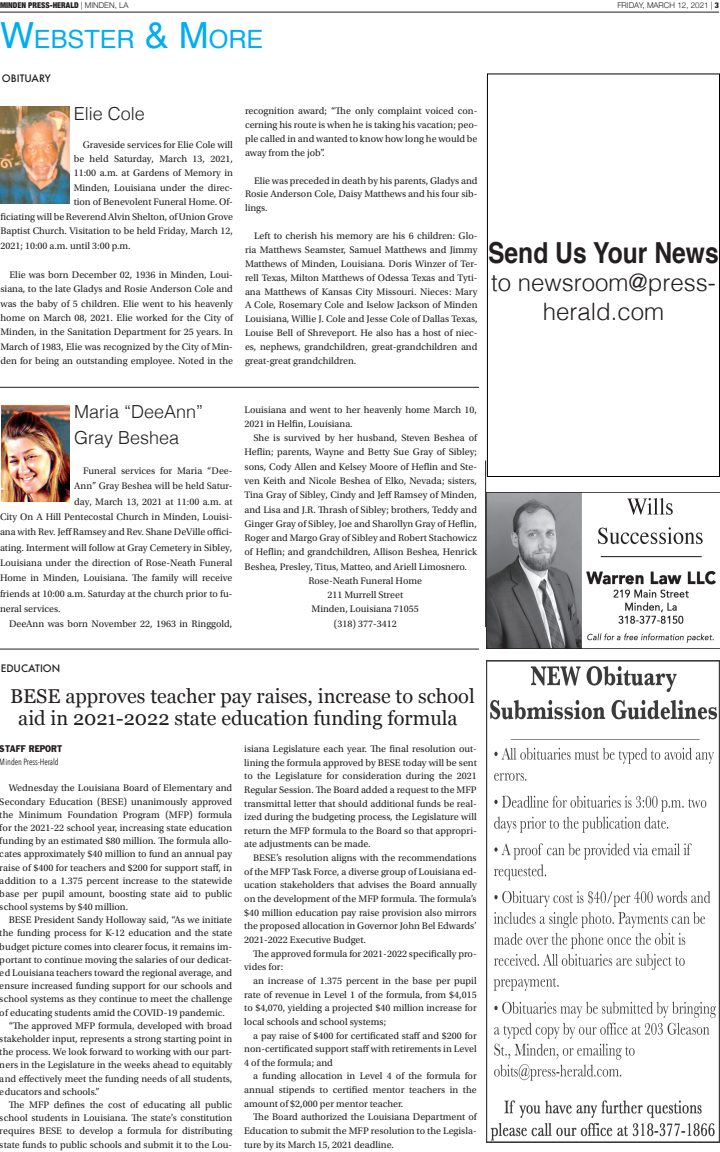
<style>
.page{position:relative;width:720px;height:1152px;background:#fff}
.page>*{position:absolute;margin:0;border:0;box-sizing:border-box;transform-origin:0 0}
.Headline_-_Serif_Bol{font:700 29px "Helvetica";color:#231f20;scale:.85 1}
.t1{font:25.2px "Helvetica";color:#00aeef}
.Headline_-_Serif_Lig{font:300 24px/28.8px "Helvetica";color:#231f20;text-align:center}
.Body_Copy{font:20px/22px "Georgia";color:#231f20;text-align:center}
.Headline_-_Serif_Lig-2{font:300 18px/26.4px "Helvetica";color:#231f20}
.Body_Copy-2{font:10px/13.2px "Utopia Std";color:#231f20;text-align:justify}
.t2{font:500 10px "Futura";color:#231f20}
.Byline_-_2nd_line{font:9px "Avenir Next Condensed";letter-spacing:-.005em;color:#231f20;scale:.9 1}
.Byline_-_1st_Line{font:9px "Franklin Gothic";color:#231f20;scale:.85 1}
.t3{font:900 condensed 8px "Helvetica Neue";color:#231f20}
.t4{font:300 8px "Helvetica Neue";color:#231f20}
.s1{font-weight:300;font-stretch:normal}
.s2{font-weight:900;font-stretch:condensed}
.s3{font-size:36px}
</style>
<div class="page">
<hr style="left:0;top:12px;width:719px;height:1px;background:#231f20">
<div style="left:487px;top:73px;width:233px;height:404px;border:1px solid #000"></div>
<hr style="left:485px;top:460px;width:1px;height:167px;background:#231f20">
<img style="left:486px;top:661px;width:234px;height:482px">
<img style="left:487px;top:493px;width:233px;height:156px">
<hr style="left:0;top:387px;width:479px;height:1px;background:#231f20">
<img style="left:1px;top:107px;width:68px;height:96px">
<img style="left:1px;top:405px;width:69px;height:97px">
<hr style="left:0;top:649px;width:479px;height:1px;background:#231f20">
<p class="t3" style="left:0;top:-2px;width:130px">MINDEN PRESS-HERALD <span class="s1">| MINDEN, LA</span></p>
<p class="t4" style="left:617px;top:-2px;width:103px">FRIDAY, MARCH 12, 2021 | <span class="s2">3</span></p>
<p class="t1" style="left:0;top:20px;width:265px"><span class="s3">W</span>EBSTER <span class="s3">&amp; M</span>ORE</p>
<p class="t2" style="left:2px;top:71px;width:50px">OBITUARY</p>
<p class="Headline_-_Serif_Lig-2" style="left:74px;top:99px;width:73px">Elie Cole</p>
<p class="Body_Copy-2" style="left:83px;top:138px;width:152px">Graveside services for Elie Cole will</p>
<p class="Body_Copy-2" style="left:74px;top:152px;width:161px">be held Saturday, March 13, 2021,</p>
<p class="Body_Copy-2" style="left:74px;top:167px;width:161px">11:00 a.m. at Gardens of Memory in</p>
<p class="Body_Copy-2" style="left:74px;top:181px;width:161px">Minden, Louisiana under the direc-</p>
<p class="Body_Copy-2" style="left:74px;top:196px;width:161px">tion of Benevolent Funeral Home. Of-</p>
<p class="Body_Copy-2" style="left:0;top:210px;width:234px">ficiating will be Reverend Alvin Shelton, of Union Grove</p>
<p class="Body_Copy-2" style="left:0;top:225px;width:234px">Baptist Church. Visitation to be held Friday, March 12,</p>
<p class="Body_Copy-2" style="left:0;top:239px;width:132px">2021; 10:00 a.m. until 3:00 p.m.</p>
<p class="Body_Copy-2" style="left:0;top:267px;width:234px;line-height:14.5px;text-indent:9px">Elie was born December 02, 1936 in Minden, Loui&shy;siana, to the late Gladys and Rosie Anderson Cole and was the baby of 5 children. Elie went to his heavenly home on March 08, 2021. Elie worked for the City of Minden, in the Sanitation Department for 25 years. In March of 1983, Elie was recognized by the City of Min&shy;den for being an outstanding employee. Noted in the</p>
<p class="Body_Copy-2" style="left:245px;top:104px;width:234px;line-height:13.9px">recognition award; “The only complaint voiced con&shy;cerning his route is when he is taking his vacation; peo&shy;ple called in and wanted to know how long he would be away from the job”.</p>
<p class="Body_Copy-2" style="left:245px;top:174px;width:234px;line-height:13.9px;text-indent:9px">Elie was preceded in death by his parents, Gladys and Rosie Anderson Cole, Daisy Matthews and his four sib&shy;lings.</p>
<p class="Body_Copy-2" style="left:245px;top:229px;width:234px;line-height:13.9px;text-indent:9px">Left to cherish his memory are his 6 children: Glo&shy;ria Matthews Seamster, Samuel Matthews and Jimmy Matthews of Minden, Louisiana. Doris Winzer of Ter&shy;rell Texas, Milton Matthews of Odessa Texas and Tyti&shy;ana Matthews of Kansas City Missouri. Nieces: Mary A Cole, Rosemary Cole and Iselow Jackson of Minden Louisiana, Willie J. Cole and Jesse Cole of Dallas Texas, Louise Bell of Shreveport. He also has a host of niec&shy;es, nephews, grandchildren, great-grandchildren and great-great grandchildren.</p>
<p class="Headline_-_Serif_Bol" style="left:488px;top:229px;width:273px">Send Us Your News</p>
<p class="Headline_-_Serif_Lig" style="left:491px;top:267px;width:226px">to newsroom@press&shy;herald.com</p>
<p class="Headline_-_Serif_Lig-2" style="left:74px;top:397px;width:131px">Maria “DeeAnn”<br>Gray Beshea</p>
<p class="Body_Copy-2" style="left:83px;top:465px;width:151px">Funeral services for Maria “Dee-</p>
<p class="Body_Copy-2" style="left:74px;top:480px;width:160px">Ann” Gray Beshea will be held Satur-</p>
<p class="Body_Copy-2" style="left:74px;top:495px;width:160px">day, March 13, 2021 at 11:00 a.m. at</p>
<p class="Body_Copy-2" style="left:0;top:510px;width:234px">City On A Hill Pentecostal Church in Minden, Louisi-</p>
<p class="Body_Copy-2" style="left:0;top:526px;width:234px">ana with Rev. Jeff Ramsey and Rev. Shane DeVille offici-</p>
<p class="Body_Copy-2" style="left:0;top:541px;width:234px">ating. Interment will follow at Gray Cemetery in Sibley,</p>
<p class="Body_Copy-2" style="left:0;top:556px;width:234px">Louisiana under the direction of Rose-Neath Funeral</p>
<p class="Body_Copy-2" style="left:0;top:572px;width:234px">Home in Minden, Louisiana. The family will receive</p>
<p class="Body_Copy-2" style="left:0;top:587px;width:234px">friends at 10:00 a.m. Saturday at the church prior to fu-</p>
<p class="Body_Copy-2" style="left:0;top:602px;width:62px">neral services.</p>
<p class="Body_Copy-2" style="left:9px;top:617px;width:225px">DeeAnn was born November 22, 1963 in Ringgold,</p>
<p class="Body_Copy-2" style="left:245px;top:402px;width:234px;line-height:14.3px">Louisiana and went to her heavenly home March 10,<br>2021 in Helfin, Louisiana.</p>
<p class="Body_Copy-2" style="left:245px;top:431px;width:234px;line-height:14.3px;text-indent:9px">She is survived by her husband, Steven Beshea of Heflin; parents, Wayne and Betty Sue Gray of Sibley; sons, Cody Allen and Kelsey Moore of Heflin and Ste&shy;ven Keith and Nicole Beshea of Elko, Nevada; sisters, Tina Gray of Sibley, Cindy and Jeff Ramsey of Minden, and Lisa and J.R. Thrash of Sibley; brothers, Teddy and Ginger Gray of Sibley, Joe and Sharollyn Gray of Heflin, Roger and Margo Gray of Sibley and Robert Stachowicz of Heflin; and grandchildren, Allison Beshea, Henrick Beshea, Presley, Titus, Matteo, and Ariell Limosnero.</p>
<p class="Body_Copy-2" style="left:308px;top:574px;width:115px">Rose-Neath Funeral Home</p>
<p class="Body_Copy-2" style="left:327px;top:588px;width:77px">211 Murrell Street</p>
<p class="Body_Copy-2" style="left:312px;top:603px;width:109px">Minden, Louisiana 71055</p>
<p class="Body_Copy-2" style="left:334px;top:617px;width:64px">(318) 377-3412</p>
<p class="t2" style="left:1px;top:661px;width:61px">EDUCATION</p>
<p class="Body_Copy" style="left:10px;top:684px;width:466px">BESE approves teacher pay raises, increase to school aid in 2021-2022 state education funding formula</p>
<p class="Byline_-_1st_Line" style="left:0;top:743px;width:75px">STAFF REPORT</p>
<p class="Byline_-_2nd_line" style="left:0;top:754px;width:67px">Minden Press-Herald</p>
<p class="Body_Copy-2" style="left:0;top:782px;width:234px;text-indent:9px">Wednesday the Louisiana Board of Elementary and Secondary Education (BESE) unanimously approved the Minimum Foundation Program (MFP) formula for the 2021-22 school year, increasing state education funding by an estimated $80 million. The formula allo&shy;cates approximately $40 million to fund an annual pay raise of $400 for teachers and $200 for support staff, in addition to a 1.375 percent increase to the statewide base per pupil amount, boosting state aid to public school systems by $40 million.</p>
<p class="Body_Copy-2" style="left:0;top:914px;width:234px;text-indent:9px">BESE President Sandy Holloway said, “As we initiate the funding process for K-12 education and the state budget picture comes into clearer focus, it remains im&shy;portant to continue moving the salaries of our dedicat&shy;ed Louisiana teachers toward the regional average, and ensure increased funding support for our schools and school systems as they continue to meet the challenge of educating students amid the COVID-19 pandemic.</p>
<p class="Body_Copy-2" style="left:0;top:1019px;width:234px;text-indent:9px">“The approved MFP formula, developed with broad stakeholder input, represents a strong starting point in the process. We look forward to working with our part&shy;ners in the Legislature in the weeks ahead to equitably and effectively meet the funding needs of all students, educators and schools.”</p>
<p class="Body_Copy-2" style="left:0;top:1098px;width:234px;text-indent:9px">The MFP defines the cost of educating all public school students in Louisiana. The state’s constitution requires BESE to develop a formula for distributing state funds to public schools and submit it to the Lou-</p>
<p class="Body_Copy-2" style="left:244px;top:742px;width:234px;line-height:13.6px">isiana Legislature each year. The final resolution out&shy;lining the formula approved by BESE today will be sent to the Legislature for consideration during the 2021<br>Regular Session. The Board added a request to the MFP transmittal letter that should additional funds be real&shy;ized during the budgeting process, the Legislature will return the MFP formula to the Board so that appropri&shy;ate adjustments can be made.</p>
<p class="Body_Copy-2" style="left:244px;top:851px;width:234px;line-height:13.6px;text-indent:9px">BESE’s resolution aligns with the recommendations of the MFP Task Force, a diverse group of Louisiana ed&shy;ucation stakeholders that advises the Board annually on the development of the MFP formula. The formula’s $40 million education pay raise provision also mirrors the proposed allocation in Governor John Bel Edwards’ 2021-2022 Executive Budget.</p>
<p class="Body_Copy-2" style="left:244px;top:947px;width:234px;line-height:13.6px;text-indent:9px">The approved formula for 2021-2022 specifically pro&shy;vides for:</p>
<p class="Body_Copy-2" style="left:244px;top:974px;width:234px;line-height:13.6px;text-indent:9px">an increase of 1.375 percent in the base per pupil rate of revenue in Level 1 of the formula, from $4,015 to $4,070, yielding a projected $40 million increase for local schools and school systems;</p>
<p class="Body_Copy-2" style="left:244px;top:1029px;width:234px;line-height:13.6px;text-indent:9px">a pay raise of $400 for certificated staff and $200 for non-certificated support staff with retirements in Level 4 of the formula; and</p>
<p class="Body_Copy-2" style="left:244px;top:1070px;width:234px;line-height:13.6px;text-indent:9px">a funding allocation in Level 4 of the formula for annual stipends to certified mentor teachers in the amount of $2,000 per mentor teacher.</p>
<p class="Body_Copy-2" style="left:244px;top:1111px;width:234px;line-height:13.6px;text-indent:9px">The Board authorized the Louisiana Department of Education to submit the MFP resolution to the Legisla&shy;ture by its March 15, 2021 deadline.</p>
</div>
